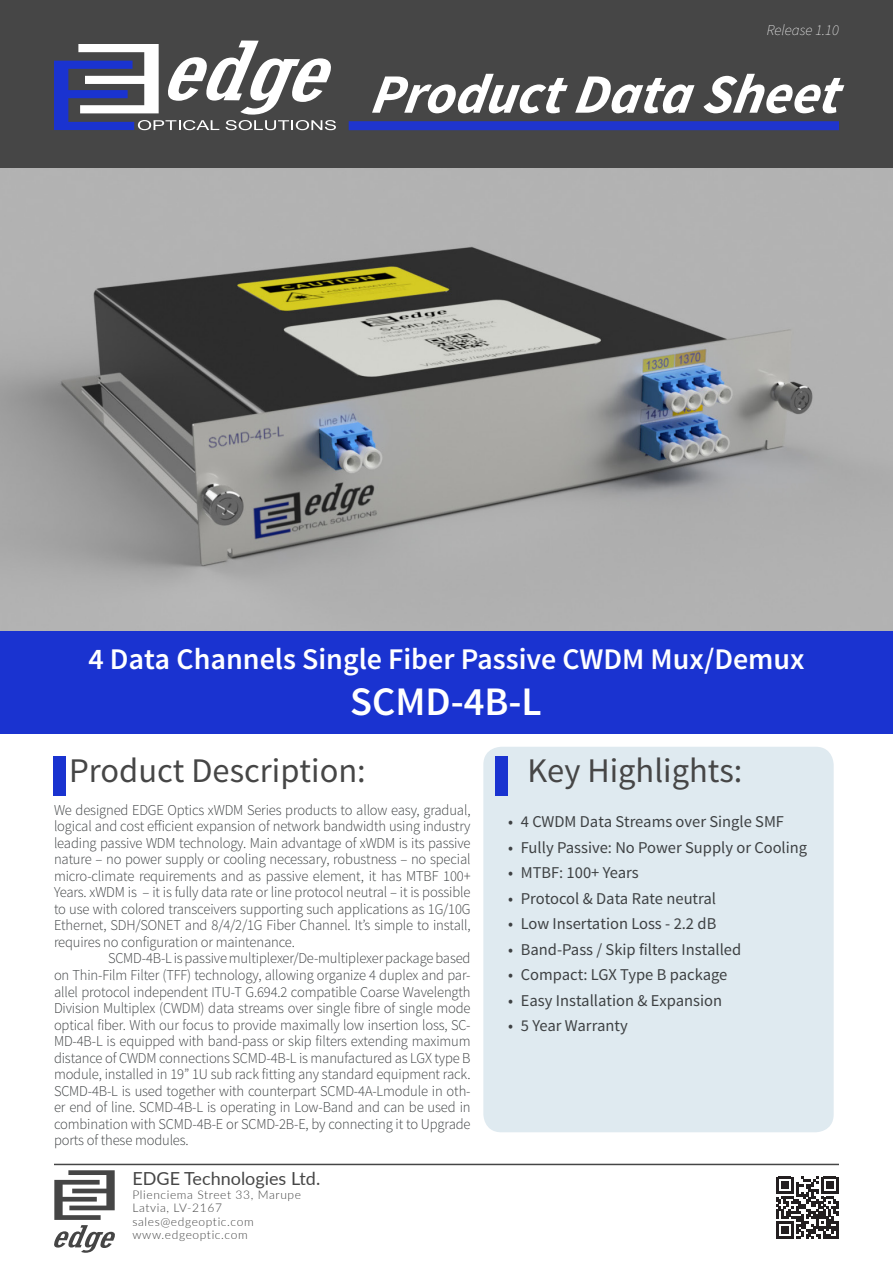
<style>
.page{position:relative;width:893px;height:1263px;background:#fff}
.page>*{position:absolute;margin:0;border:0;box-sizing:border-box;transform-origin:0 0}
.t1{font:italic 700 55.5px "Source Sans Pro";color:#fff}
.t2{font:600 40.5px "Source Sans Pro";color:#fff}
.t3{font:34.5px "Source Sans Pro";color:#464646}
.t4{font:600 30px "Source Sans Pro";color:#fff}
.t5{font:18px "Lato";color:#464646}
.t6{font:16.5px "Source Sans Pro";color:#3e4143}
.t7{font:300 15px/16.5px "Source Sans Pro";letter-spacing:-.01em;color:#3e4143;text-align:justify}
.t8{font:italic 200 15px "Source Sans Pro";color:#fff}
.t9{font:300 12px "Lato";letter-spacing:.05em;color:#464646}
</style>
<div class="page">
<div style="left:483px;top:747px;width:351px;height:385px;background:#dfeaf0;border-radius:18px"></div>
<img style="left:0;top:168px;width:893px;height:463px">
<div style="left:0;top:0;width:893px;height:168px;background:#464646"></div>
<svg style="left:54px;top:40px;width:282px;height:90px"></svg>
<div style="left:0;top:631px;width:893px;height:102px;background:#1a33d0"></div>
<div style="left:349px;top:121px;width:490px;height:9px;background:#1f35ce"></div>
<hr style="left:54px;top:1164px;width:785px;height:1px;background:#464646">
<svg style="left:54px;top:1170px;width:61px;height:83px"></svg>
<svg style="left:776px;top:1177px;width:62px;height:62px"></svg>
<div style="left:53px;top:756px;width:13px;height:40px;background:#1a33d0"></div>
<div style="left:495px;top:756px;width:13px;height:40px;background:#1a33d0"></div>
<p class="t8" style="left:767px;top:21px;width:74px">Release 1.10</p>
<p class="t1" style="left:370px;top:59px;width:481px">Product Data Sheet</p>
<p class="t4" style="left:88px;top:640px;width:718px">4 Data Channels Single Fiber Passive CWDM Mux/Demux</p>
<p class="t2" style="left:350px;top:676px;width:193px">SCMD-4B-L</p>
<p class="t3" style="left:69px;top:749px;width:298px">Product Description:</p>
<p class="t7" style="left:54px;top:802px;width:418px">We designed EDGE Optics xWDM Series products to allow easy, gradual, logical and cost efficient expansion of network bandwidth using industry leading passive WDM technology. Main advantage of xWDM is its passive nature – no power supply or cooling necessary, robustness – no special micro-climate requirements and as passive element, it has MTBF 100+ Years. xWDM is – it is fully data rate or line protocol neutral – it is possible to use with colored transceivers supporting such applications as 1G/10G Ethernet, SDH/SONET and 8/4/2/1G Fiber Channel. It’s simple to install, requires no configuration or maintenance.</p>
<p class="t7" style="left:54px;top:950px;width:418px;text-indent:54px">SCMD-4B-L is passive multiplexer/De-multiplexer package based on Thin-Film Filter (TFF) technology, allowing organize 4 duplex and par&shy;allel protocol independent ITU-T G.694.2 compatible Coarse Wavelength Division Multiplex (CWDM) data streams over single fibre of single mode optical fiber. With our focus to provide maximally low insertion loss, SC-MD-4B-L is equipped with band-pass or skip filters extending maximum distance of CWDM connections SCMD-4B-L is manufactured as LGX type B module, installed in 19” 1U sub rack fitting any standard equipment rack.<br>SCMD-4B-L is used together with counterpart SCMD-4A-Lmodule in oth&shy;er end of line. SCMD-4B-L is operating in Low-Band and can be used in combination with SCMD-4B-E or SCMD-2B-E, by connecting it to Upgrade ports of these modules.</p>
<p class="t5" style="left:132px;top:1166px;width:189px">EDGE Technologies Ltd.</p>
<p class="t9" style="left:132px;top:1186px;width:170px">Plienciema Street 33, Marupe</p>
<p class="t9" style="left:132px;top:1200px;width:91px">Latvia, LV-2167</p>
<p class="t9" style="left:132px;top:1213px;width:123px">sales@edgeoptic.com</p>
<p class="t9" style="left:132px;top:1227px;width:117px">www.edgeoptic.com</p>
<p class="t3" style="left:527px;top:749px;width:217px">Key Highlights:</p>
<p class="t6" style="left:508px;top:812px;width:277px">• 4 CWDM Data Streams over Single SMF</p>
<p class="t6" style="left:508px;top:837px;width:301px">• Fully Passive: No Power Supply or Cooling</p>
<p class="t6" style="left:508px;top:863px;width:132px">• MTBF: 100+ Years</p>
<p class="t6" style="left:508px;top:888px;width:210px">• Protocol &amp; Data Rate neutral</p>
<p class="t6" style="left:508px;top:914px;width:210px">• Low Insertation Loss - 2.2 dB</p>
<p class="t6" style="left:508px;top:939px;width:235px">• Band-Pass / Skip filters Installed</p>
<p class="t6" style="left:508px;top:965px;width:221px">• Compact: LGX Type B package</p>
<p class="t6" style="left:508px;top:990px;width:216px">• Easy Installation &amp; Expansion</p>
<p class="t6" style="left:508px;top:1016px;width:121px">• 5 Year Warranty</p>
</div>
